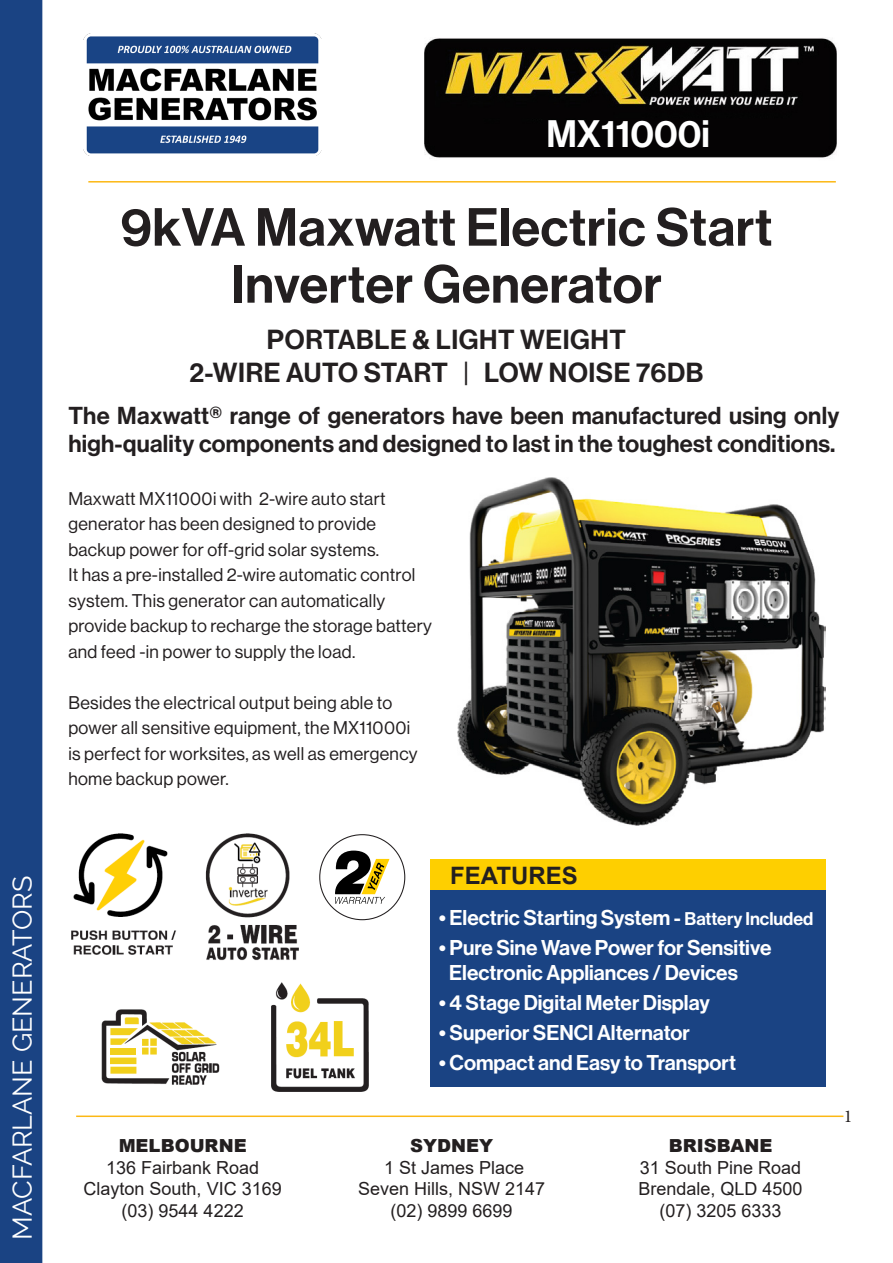
<style>
.page{position:relative;width:893px;height:1263px;background:#fff}
.page>*{position:absolute;margin:0;border:0;box-sizing:border-box;transform-origin:0 0}
.t1{font:52.5px "N Haas Grotesk DS Pro 65 Md";letter-spacing:.01em;color:#231f20}
.t2{font:37.5px "N Haas Grotesk DS Pro 65 Md";color:#fff}
.t3{font:27px "N Haas Grotesk DS Pro 65 Md";letter-spacing:.02em;color:#231f20}
.t4{font:27px "Raleway";color:#fff}
.t5{font:24px/28.8px "N Haas Grotesk DS Pro 65 Md";letter-spacing:.01em;color:#231f20}
.t6{font:700 24px "Arial";color:#231f20}
.t7{font:21px "N Haas Grotesk DS Pro 65 Md";color:#fff}
.t8{font:18px/25.5px "N Haas Grotesk DS Pro 55 Rg";letter-spacing:.02em;color:#231f20}
.t9{font:18px/21.6px "Arial";color:#231f20;text-align:center}
.t10{font:900 18px "Arial";color:#231f20}
.t11{font:18px "Minion Pro";color:#231f20}
.s1{font-family:"N Haas Grotesk DS Pro 55 Rg"}
.s2{font-size:18px}
</style>
<div class="page">
<div style="left:0;top:0;width:42px;height:1263px;background:#1a4383"></div>
<hr style="left:76px;top:1115px;width:767px;height:2px;background:#fcb814">
<hr style="left:88px;top:181px;width:748px;height:2px;background:#fcb814">
<img style="left:84px;top:34px;width:237px;height:121px">
<div style="left:431px;top:866px;width:395px;height:221px;background:#1a4383"></div>
<div style="left:431px;top:859px;width:395px;height:31px;background:#fecf00"></div>
<img style="left:425px;top:38px;width:412px;height:120px">
<img style="left:458px;top:477px;width:368px;height:349px">
<img style="left:101px;top:982px;width:268px;height:110px">
<img style="left:71px;top:833px;width:105px;height:122px">
<img style="left:205px;top:833px;width:94px;height:128px">
<svg style="left:335px;top:850px;width:54px;height:54px"></svg>
<h3 class="t4" style="left:7px;top:1240px;width:366px;rotate:-90deg">MACFARLANE GENERATORS</h3>
<p class="t2" style="left:546px;top:113px;width:165px">MX11000i</p>
<p class="t1" style="left:121px;top:197px;width:653px">9kVA Maxwatt Electric Start</p>
<p class="t1" style="left:231px;top:254px;width:432px">Inverter Generator</p>
<p class="t3" style="left:267px;top:324px;width:361px">PORTABLE &amp; LIGHT WEIGHT</p>
<p class="t3" style="left:189px;top:357px;width:516px">2-WIRE AUTO START <span class="s1">|</span> LOW NOISE 76DB</p>
<p class="t5" style="left:68px;top:401px;width:772px">The Maxwatt® range of generators have been manufactured using only high-quality components and designed to last in the toughest conditions.</p>
<p class="t8" style="left:68px;top:486px;width:319px">Maxwatt MX11000i with 2-wire auto start generator has been designed to provide</p>
<p class="t8" style="left:68px;top:537px;width:312px">backup power for off-grid solar systems.</p>
<p class="t8" style="left:68px;top:562px;width:348px">It has a pre-installed 2-wire automatic control system. This generator can automatically</p>
<p class="t8" style="left:68px;top:613px;width:365px">provide backup to recharge the storage battery and feed -in power to supply the load.</p>
<p class="t8" style="left:68px;top:690px;width:351px">Besides the electrical output being able to power all sensitive equipment, the MX11000i is perfect for worksites, as well as emergency home backup power.</p>
<p class="t10" style="left:119px;top:1132px;width:129px">MELBOURNE</p>
<p class="t9" style="left:84px;top:1156px;width:200px">136 Fairbank Road<br>Clayton South, VIC 3169 (03) 9544 4222</p>
<p class="t6" style="left:450px;top:858px;width:129px">FEATURES</p>
<p class="t7" style="left:439px;top:905px;width:376px">• Electric Starting System - <span class="s2">Battery Included</span></p>
<p class="t7" style="left:439px;top:935px;width:334px">• Pure Sine Wave Power for Sensitive</p>
<p class="t7" style="left:449px;top:960px;width:290px">Electronic Appliances / Devices</p>
<p class="t7" style="left:439px;top:990px;width:273px">• 4 Stage Digital Meter Display</p>
<p class="t7" style="left:439px;top:1020px;width:253px">• Superior SENCI Alternator</p>
<p class="t7" style="left:439px;top:1050px;width:299px">• Compact and Easy to Transport</p>
<p class="t10" style="left:410px;top:1132px;width:84px">SYDNEY</p>
<p class="t9" style="left:358px;top:1156px;width:189px">1 St James Place<br>Seven Hills, NSW 2147 (02) 9899 6699</p>
<p class="t10" style="left:669px;top:1132px;width:105px">BRISBANE</p>
<p class="t9" style="left:638px;top:1156px;width:166px">31 South Pine Road<br>Brendale, QLD 4500 (07) 3205 6333</p>
<p class="t11" style="left:844px;top:1104px;width:10px">1</p>
</div>
